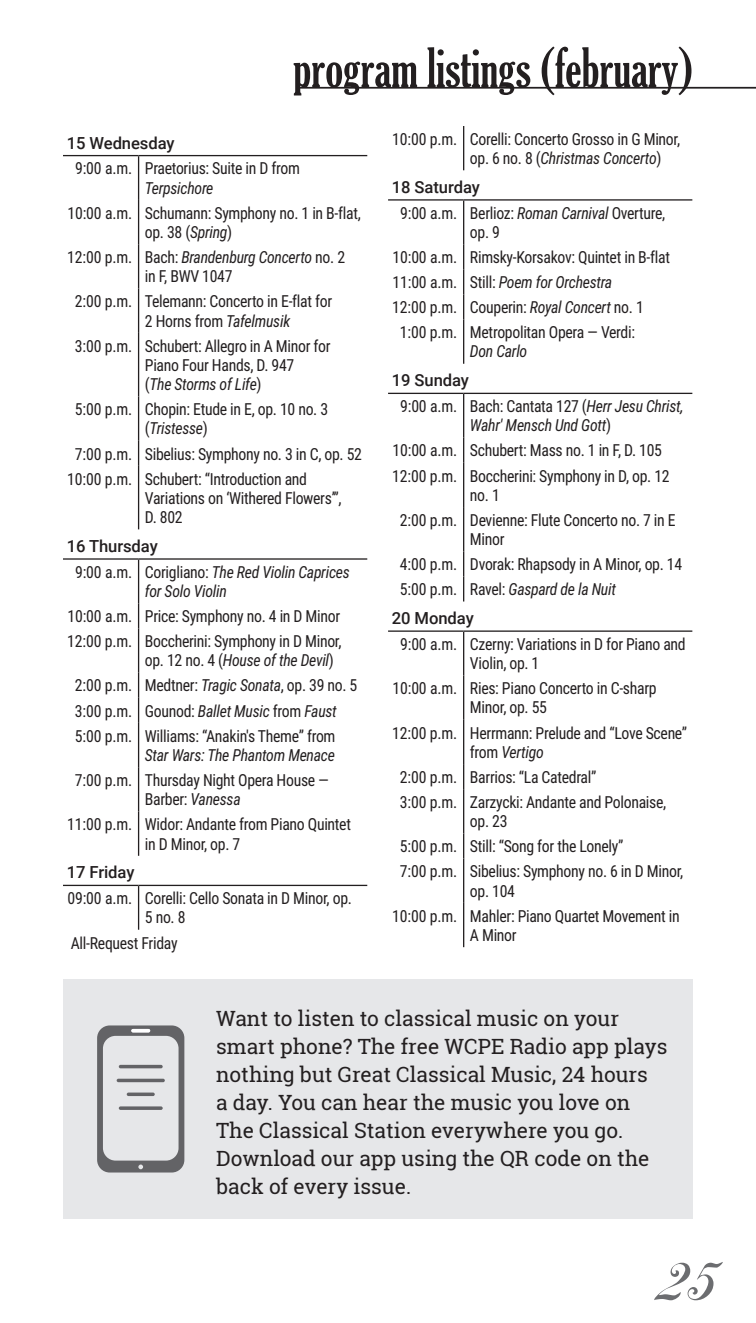
<style>
.page{position:relative;width:756px;height:1323px;background:#fff}
.page>*{position:absolute;margin:0;border:0;box-sizing:border-box;transform-origin:0 0}
.t1{font:63px "Chopin Script";color:#6c6d70}
.t2{font:extra-condensed 52.5px "Gloucester";color:#231f20}
.t3{font:21px/28px "Roboto Slab";color:#231f20}
.t4{font:16.62px/19.2px "Roboto Condensed";letter-spacing:-.02em;color:#231f20;scale:.95 1}
.t5{font:italic 16.62px/19.2px "Roboto Condensed";letter-spacing:-.02em;color:#231f20;scale:.95 1}
.t6{font:500 16.62px "Roboto";letter-spacing:-.005em;color:#231f20}
.s1{font-style:italic}
.s2{font-style:normal}
</style>
<div class="page">
<hr style="left:138px;top:156px;width:1px;height:44px;background:#231f20">
<hr style="left:138px;top:200px;width:1px;height:44px;background:#231f20">
<hr style="left:138px;top:244px;width:1px;height:45px;background:#231f20">
<hr style="left:138px;top:289px;width:1px;height:44px;background:#231f20">
<hr style="left:138px;top:333px;width:1px;height:63px;background:#231f20">
<hr style="left:138px;top:396px;width:1px;height:45px;background:#231f20">
<svg style="left:138px;top:441px;width:1px;height:25px"></svg>
<hr style="left:138px;top:466px;width:1px;height:63px;background:#231f20">
<hr style="left:138px;top:560px;width:1px;height:43px;background:#231f20">
<svg style="left:138px;top:603px;width:1px;height:25px"></svg>
<hr style="left:138px;top:628px;width:1px;height:45px;background:#231f20">
<svg style="left:138px;top:673px;width:1px;height:50px"></svg>
<hr style="left:138px;top:723px;width:1px;height:44px;background:#231f20">
<hr style="left:138px;top:767px;width:1px;height:44px;background:#231f20">
<hr style="left:138px;top:811px;width:1px;height:45px;background:#231f20">
<hr style="left:138px;top:886px;width:1px;height:44px;background:#231f20">
<hr style="left:63px;top:155px;width:76px;height:1px;background:#231f20">
<hr style="left:139px;top:155px;width:228px;height:1px;background:#231f20">
<hr style="left:63px;top:558px;width:76px;height:2px;background:#231f20">
<hr style="left:139px;top:558px;width:228px;height:2px;background:#231f20">
<hr style="left:63px;top:885px;width:76px;height:1px;background:#231f20">
<hr style="left:139px;top:885px;width:228px;height:1px;background:#231f20">
<hr style="left:463px;top:126px;width:1px;height:44px;background:#231f20">
<hr style="left:463px;top:201px;width:1px;height:43px;background:#231f20">
<svg style="left:463px;top:244px;width:1px;height:75px"></svg>
<hr style="left:463px;top:319px;width:1px;height:45px;background:#231f20">
<hr style="left:463px;top:394px;width:1px;height:44px;background:#231f20">
<svg style="left:463px;top:438px;width:1px;height:25px"></svg>
<hr style="left:463px;top:463px;width:1px;height:44px;background:#231f20">
<hr style="left:463px;top:507px;width:1px;height:44px;background:#231f20">
<svg style="left:463px;top:551px;width:1px;height:51px"></svg>
<hr style="left:463px;top:632px;width:1px;height:43px;background:#231f20">
<hr style="left:463px;top:675px;width:1px;height:45px;background:#231f20">
<hr style="left:463px;top:720px;width:1px;height:44px;background:#231f20">
<svg style="left:463px;top:764px;width:1px;height:25px"></svg>
<hr style="left:463px;top:789px;width:1px;height:44px;background:#231f20">
<svg style="left:463px;top:833px;width:1px;height:26px"></svg>
<hr style="left:463px;top:859px;width:1px;height:44px;background:#231f20">
<hr style="left:463px;top:903px;width:1px;height:44px;background:#231f20">
<hr style="left:388px;top:199px;width:76px;height:2px;background:#231f20">
<hr style="left:464px;top:199px;width:228px;height:2px;background:#231f20">
<hr style="left:388px;top:393px;width:76px;height:1px;background:#231f20">
<hr style="left:464px;top:393px;width:228px;height:1px;background:#231f20">
<hr style="left:388px;top:630px;width:76px;height:2px;background:#231f20">
<hr style="left:464px;top:630px;width:228px;height:2px;background:#231f20">
<hr style="left:296px;top:87px;width:460px;height:2px;background:#231f20">
<div style="left:63px;top:979px;width:630px;height:240px;background:#e6e7e9"></div>
<svg style="left:97px;top:1025px;width:87px;height:148px"></svg>
<hr style="left:131px;top:1029px;width:19px;height:3px;background:#fff;border-radius:2px">
<hr style="left:119px;top:1065px;width:44px;height:3px;background:#636366;border-radius:2px">
<hr style="left:117px;top:1079px;width:48px;height:3px;background:#636366;border-radius:2px">
<svg style="left:119px;top:1106px;width:44px;height:4px"></svg>
<hr style="left:127px;top:1093px;width:28px;height:3px;background:#636366;border-radius:2px">
<h2 class="t2" style="left:293px;top:38px;width:401px">program listings (february)</h2>
<p class="t6" style="left:67px;top:131px;width:109px">15 Wednesday</p>
<p class="t4" style="left:75px;top:158px;width:238px">9:00 a.m. Praetorius: Suite in D from</p>
<p class="t5" style="left:145px;top:177px;width:74px">Terpsichore</p>
<p class="t4" style="left:145px;top:203px;width:229px;text-indent:-77px">10:00 a.m. Schumann: Symphony no. 1 in B-flat, op. 38 (<span class="s1">Spring</span>)</p>
<p class="t4" style="left:145px;top:247px;width:212px;text-indent:-78px">12:00 p.m. Bach: <span class="s1">Brandenburg Concerto</span> no. 2 in F, BWV 1047</p>
<p class="t4" style="left:145px;top:291px;width:199px;text-indent:-70px">2:00 p.m. Telemann: Concerto in E-flat for<br>2 Horns from <span class="s1">Tafelmusik</span></p>
<p class="t4" style="left:145px;top:335px;width:197px;text-indent:-70px">3:00 p.m. Schubert: Allegro in A Minor for<br>Piano Four Hands, D. 947<br>(<span class="s1">The Storms of Life</span>)</p>
<p class="t4" style="left:145px;top:399px;width:194px;text-indent:-70px">5:00 p.m. Chopin: Etude in E, op. 10 no. 3 (<span class="s1">Tristesse</span>)</p>
<p class="t4" style="left:67px;top:441px;width:312px;line-height:25px;text-indent:8px">7:00 p.m. Sibelius: Symphony no. 3 in C, op. 52<br>10:00 p.m. Schubert: “Introduction and</p>
<p class="t4" style="left:145px;top:488px;width:209px">Variations on ‘Withered Flowers’”,<br>D. 802</p>
<p class="t6" style="left:67px;top:534px;width:93px">16 Thursday</p>
<p class="t5" style="left:145px;top:562px;width:217px;text-indent:-70px"><span class="s2">9:00 a.m. Corigliano:</span> The Red Violin Caprices for Solo Violin</p>
<p class="t4" style="left:67px;top:603px;width:290px;line-height:25px">10:00 a.m. Price: Symphony no. 4 in D Minor<br>12:00 p.m. Boccherini: Symphony in D Minor,</p>
<p class="t4" style="left:75px;top:647px;width:299px;line-height:25px;text-indent:70px">op. 12 no. 4 (<span class="s1">House of the Devil</span>)<br>2:00 p.m. Medtner: <span class="s1">Tragic Sonata</span>, op. 39 no. 5<br>3:00 p.m. Gounod: <span class="s1">Ballet Music</span> from <span class="s1">Faust </span>5:00 p.m. Williams: “Anakin's Theme” from</p>
<p class="t5" style="left:145px;top:745px;width:202px">Star Wars: The Phantom Menace</p>
<p class="t4" style="left:145px;top:770px;width:195px;text-indent:-70px">7:00 p.m. Thursday Night Opera House —<br>Barber: <span class="s1">Vanessa</span></p>
<p class="t4" style="left:145px;top:814px;width:218px;text-indent:-78px">11:00 p.m. Widor: Andante from Piano Quintet in D Minor, op. 7</p>
<p class="t6" style="left:67px;top:861px;width:69px">17 Friday</p>
<p class="t4" style="left:145px;top:888px;width:219px;text-indent:-77px">09:00 a.m. Corelli: Cello Sonata in D Minor, op.<br>5 no. 8</p>
<p class="t4" style="left:71px;top:932px;width:114px">All-Request Friday</p>
<p class="t4" style="left:470px;top:129px;width:223px;text-indent:-78px">10:00 p.m. Corelli: Concerto Grosso in G Minor, op. 6 no. 8 (<span class="s1">Christmas Concerto</span>)</p>
<p class="t6" style="left:392px;top:175px;width:90px">18 Saturday</p>
<p class="t4" style="left:470px;top:203px;width:207px;text-indent:-70px">9:00 a.m. Berlioz: <span class="s1">Roman Carnival</span> Overture, op. 9</p>
<p class="t4" style="left:393px;top:247px;width:294px">10:00 a.m. Rimsky-Korsakov: Quintet in B-flat</p>
<p class="t5" style="left:393px;top:272px;width:233px"><span class="s2">11:00 a.m. Still:</span> Poem for Orchestra</p>
<p class="t4" style="left:392px;top:297px;width:266px">12:00 p.m. Couperin: <span class="s1">Royal Concert</span> no. 1</p>
<p class="t4" style="left:400px;top:322px;width:249px">1:00 p.m. Metropolitan Opera — Verdi:</p>
<p class="t5" style="left:470px;top:341px;width:62px">Don Carlo</p>
<p class="t6" style="left:392px;top:369px;width:79px">19 Sunday</p>
<p class="t5" style="left:400px;top:396px;width:300px;text-align:center"><span class="s2">9:00 a.m. Bach: Cantata 127 (</span>Herr Jesu Christ,<br>Wahr' Mensch Und Gott<span class="s2">)</span></p>
<p class="t4" style="left:392px;top:437px;width:294px;line-height:25px">10:00 a.m. Schubert: Mass no. 1 in F, D. 105<br>12:00 p.m. Boccherini: Symphony in D, op. 12</p>
<p class="t4" style="left:400px;top:482px;width:292px;line-height:25px;text-indent:70px">no. 1<br>2:00 p.m. Devienne: Flute Concerto no. 7 in E</p>
<p class="t4" style="left:400px;top:526px;width:299px;line-height:25px;text-indent:70px">Minor<br>4:00 p.m. Dvorak: Rhapsody in A Minor, op. 14<br>5:00 p.m. Ravel: <span class="s1">Gaspard de la Nuit</span></p>
<p class="t6" style="left:392px;top:607px;width:83px">20 Monday</p>
<p class="t4" style="left:470px;top:634px;width:229px;text-indent:-70px">9:00 a.m. Czerny: Variations in D for Piano and<br>Violin, op. 1</p>
<p class="t4" style="left:470px;top:678px;width:198px;text-indent:-77px">10:00 a.m. Ries: Piano Concerto in C-sharp<br>Minor, op. 55</p>
<p class="t4" style="left:470px;top:722px;width:230px;text-indent:-78px">12:00 p.m. Herrmann: Prelude and “Love Scene” from <span class="s1">Vertigo</span></p>
<p class="t4" style="left:400px;top:764px;width:282px;line-height:25px">2:00 p.m. Barrios: “La Catedral”<br>3:00 p.m. Zarzycki: Andante and Polonaise,</p>
<p class="t4" style="left:400px;top:808px;width:300px;line-height:25px;text-indent:70px">op. 23<br>5:00 p.m. Still: “Song for the Lonely”<br>7:00 p.m. Sibelius: Symphony no. 6 in D Minor,</p>
<p class="t4" style="left:392px;top:878px;width:304px;line-height:25px;text-indent:78px">op. 104<br>10:00 p.m. Mahler: Piano Quartet Movement in</p>
<p class="t4" style="left:470px;top:925px;width:51px">A Minor</p>
<p class="t3" style="left:216px;top:1004px;width:453px">Want to listen to classical music on your smart phone? The free WCPE Radio app plays nothing but Great Classical Music, 24 hours<br>a day. You can hear the music you love on The Classical Station everywhere you go.<br>Download our app using the QR code on the back of every issue.</p>
<h1 class="t1" style="left:664px;top:1240px;width:58px">25</h1>
</div>
